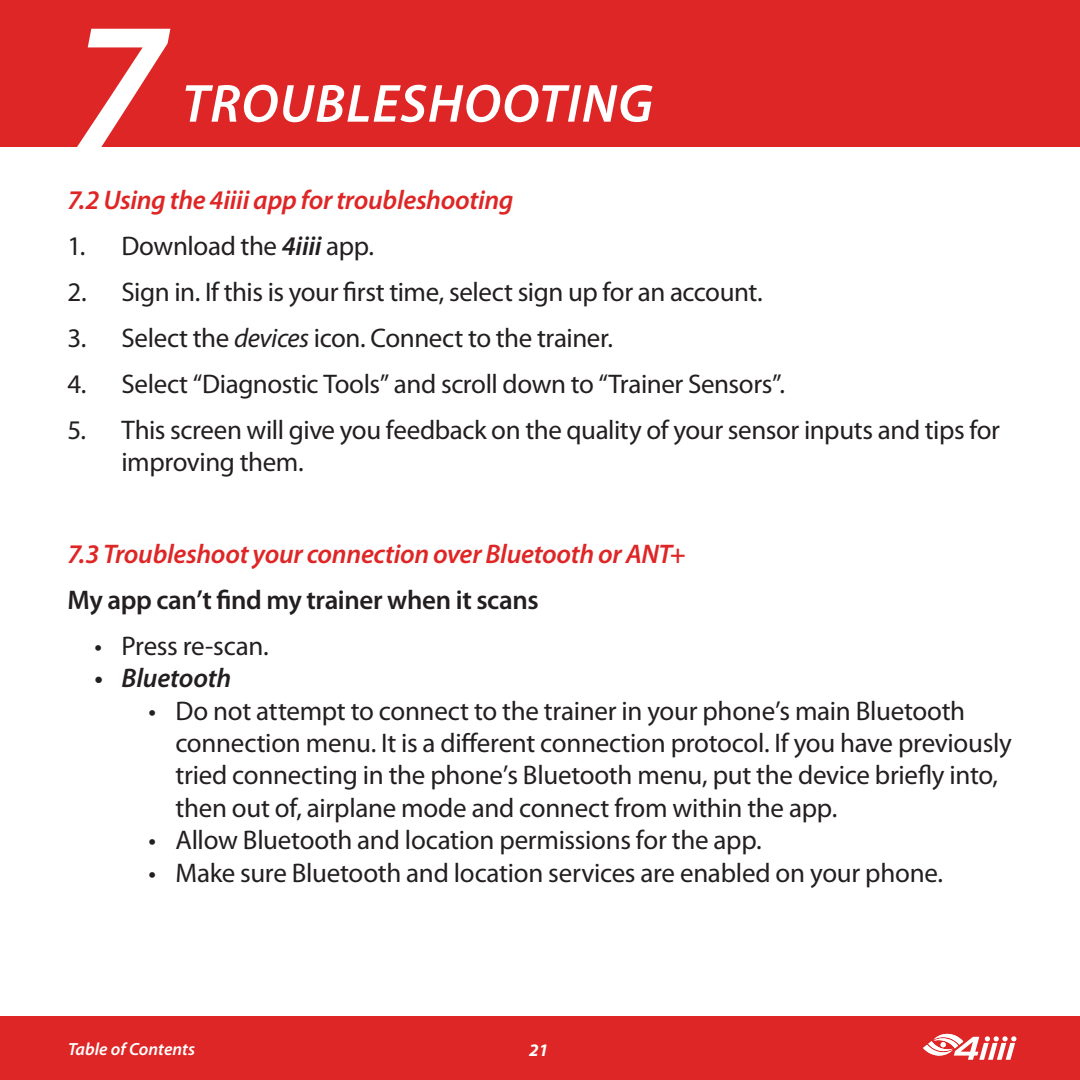
<style>
.page{position:relative;width:1080px;height:1080px;background:#fff}
.page>*{position:absolute;margin:0;border:0;box-sizing:border-box;transform-origin:0 0}
.t1{font:italic 600 189.3px "Myriad Pro";color:#fff}
.t2{font:italic 600 54px "Myriad Pro";letter-spacing:.02em;color:#fff}
.t3{font:27px/32.4px "Myriad Pro";letter-spacing:-.015em;color:#231f20}
.t4{font:italic 600 27px "Myriad Pro";letter-spacing:-.01em;color:#df2626}
.t5{font:600 27px "Myriad Pro";letter-spacing:-.015em;color:#231f20}
.t6{font:italic 600 27px "Myriad Pro";letter-spacing:-.005em;color:#231f20}
.t7{font:italic 600 17.7px "Myriad Pro";color:#fff}
.t8{font:italic 700 17.7px "Myriad Pro";color:#fff}
.s1{font-weight:600;font-style:italic}
.s2{font-style:italic}
</style>
<div class="page">
<div style="left:0;top:0;width:1080px;height:147px;background:#df2626"></div>
<div style="left:0;top:1016px;width:1080px;height:64px;background:#df2626"></div>
<svg style="left:923px;top:1034px;width:93px;height:26px"></svg>
<h1 class="t1" style="left:68px;top:-15px;width:100px">7</h1>
<h2 class="t2" style="left:182px;top:74px;width:473px">TROUBLESHOOTING</h2>
<p class="t4" style="left:68px;top:185px;width:448px">7.2 Using the 4iiii app for troubleshooting</p>
<p class="t3" style="left:68px;top:230px;width:308px">1. Download the <span class="s1">4iiii</span> app.</p>
<p class="t3" style="left:68px;top:276px;width:697px">2. Sign in. If this is your first time, select sign up for an account.</p>
<p class="t3" style="left:68px;top:322px;width:547px">3. Select the <span class="s2">devices</span> icon. Connect to the trainer.</p>
<p class="t3" style="left:68px;top:368px;width:719px">4. Select “Diagnostic Tools” and scroll down to “Trainer Sensors”.</p>
<p class="t3" style="left:122px;top:414px;width:880px;text-indent:-54px">5. This screen will give you feedback on the quality of your sensor inputs and tips for improving them.</p>
<p class="t4" style="left:68px;top:539px;width:620px">7.3 Troubleshoot your connection over Bluetooth or ANT+</p>
<p class="t5" style="left:68px;top:585px;width:473px">My app can’t find my trainer when it scans</p>
<p class="t3" style="left:94px;top:630px;width:176px">• Press re-scan.</p>
<p class="t6" style="left:94px;top:663px;width:138px">• Bluetooth</p>
<p class="t3" style="left:176px;top:695px;width:838px;text-indent:-27px">• Do not attempt to connect to the trainer in your phone’s main Bluetooth connection menu. It is a different connection protocol. If you have previously tried connecting in the phone’s Bluetooth menu, put the device briefly into, then out of, airplane mode and connect from within the app.</p>
<p class="t3" style="left:148px;top:824px;width:615px">• Allow Bluetooth and location permissions for the app.</p>
<p class="t3" style="left:148px;top:857px;width:796px">• Make sure Bluetooth and location services are enabled on your phone.</p>
<p class="t7" style="left:68px;top:1039px;width:129px">Table of Contents</p>
<p class="t8" style="left:529px;top:1040px;width:21px">21</p>
</div>
